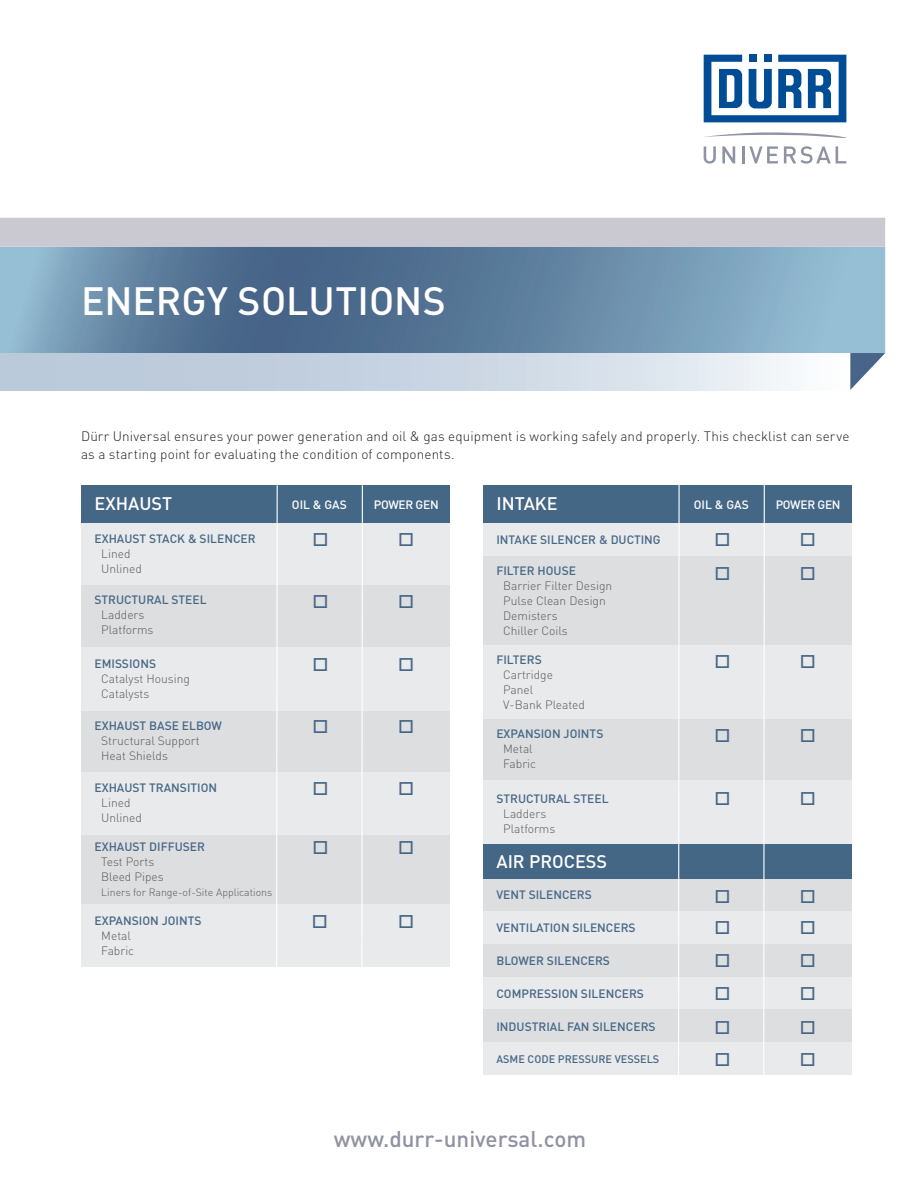
<style>
.page{position:relative;width:918px;height:1188px;background:#fff}
.page>*{position:absolute;margin:0;border:0;box-sizing:border-box;transform-origin:0 0}
.t1{font:500 39px "DIN Pro";color:#fff}
.t2{font:500 22.5px "DIN Pro";color:#8f92a2}
.t3{font:500 18px "DIN";color:#fff}
.t4{font:18px/32.7px "Wingdings";color:#456786;text-align:justify}
.t5{font:300 13.5px/18px "DIN";letter-spacing:.01em;color:#231f20}
.t6{font:500 12px "DIN";color:#456786}
.t7{font:300 12px/15px "DIN";color:#57585a}
.t8{font:500 12px "DIN";letter-spacing:-.025em;color:#fff}
.t9{font:500 10.8px "DIN";color:#456786}
.t10{font:300 10.5px "DIN";color:#57585a}
</style>
<div class="page">
<svg style="left:0;top:248px;width:885px;height:105px;background:#698ba8"></svg>
<div style="left:0;top:218px;width:885px;height:30px;background:#cac8d1"></div>
<div style="left:0;top:353px;width:850px;height:38px;background:linear-gradient(to right,#afc0d4,#eff3f7)"></div>
<svg style="left:850px;top:353px;width:35px;height:37px"></svg>
<svg style="left:704px;top:146px;width:12px;height:18px"></svg>
<svg style="left:722px;top:146px;width:13px;height:17px"></svg>
<hr style="left:742px;top:146px;width:3px;height:17px;background:#8f92a2">
<svg style="left:749px;top:146px;width:29px;height:17px"></svg>
<svg style="left:784px;top:146px;width:62px;height:18px"></svg>
<svg style="left:704px;top:55px;width:142px;height:67px"></svg>
<svg style="left:704px;top:132px;width:143px;height:6px"></svg>
<div style="left:483px;top:522px;width:369px;height:35px;background:#e9eaeb"></div>
<div style="left:483px;top:879px;width:369px;height:32px;background:#dddee0"></div>
<div style="left:483px;top:911px;width:369px;height:33px;background:#e9eaeb"></div>
<div style="left:483px;top:944px;width:369px;height:33px;background:#dddee0"></div>
<div style="left:483px;top:977px;width:369px;height:33px;background:#e9eaeb"></div>
<div style="left:483px;top:1010px;width:369px;height:34px;background:#dddee0"></div>
<div style="left:483px;top:1043px;width:369px;height:32px;background:#e9eaeb"></div>
<div style="left:81px;top:583px;width:369px;height:65px;background:#dddee0"></div>
<div style="left:81px;top:835px;width:369px;height:70px;background:#dddee0"></div>
<div style="left:81px;top:522px;width:369px;height:63px;background:#e9eaeb"></div>
<div style="left:81px;top:709px;width:369px;height:63px;background:#dddee0"></div>
<div style="left:81px;top:904px;width:369px;height:63px;background:#e9eaeb"></div>
<div style="left:81px;top:647px;width:369px;height:63px;background:#e9eaeb"></div>
<div style="left:81px;top:772px;width:369px;height:62px;background:#e9eaeb"></div>
<div style="left:483px;top:556px;width:369px;height:89px;background:#dddee0"></div>
<div style="left:483px;top:779px;width:369px;height:69px;background:#e9eaeb"></div>
<div style="left:483px;top:718px;width:369px;height:62px;background:#dddee0"></div>
<div style="left:483px;top:645px;width:369px;height:74px;background:#e9eaeb"></div>
<div style="left:81px;top:485px;width:369px;height:38px;background:#456786"></div>
<div style="left:483px;top:485px;width:369px;height:38px;background:#456786"></div>
<div style="left:483px;top:844px;width:369px;height:35px;background:#456786"></div>
<svg style="left:276px;top:485px;width:2px;height:482px"></svg>
<svg style="left:677px;top:485px;width:3px;height:590px"></svg>
<svg style="left:361px;top:485px;width:3px;height:482px"></svg>
<svg style="left:763px;top:485px;width:2px;height:590px"></svg>
<h1 class="t1" style="left:81px;top:269px;width:366px">ENERGY SOLUTIONS</h1>
<p class="t5" style="left:81px;top:427px;width:770px">Dürr Universal ensures your power generation and oil &amp; gas equipment is working safely and properly. This checklist can serve as a starting point for evaluating the condition of components.</p>
<h3 class="t3" style="left:94px;top:492px;width:79px">EXHAUST</h3>
<h3 class="t3" style="left:496px;top:492px;width:63px">INTAKE</h3>
<p class="t8" style="left:374px;top:497px;width:66px">POWER GEN</p>
<p class="t8" style="left:776px;top:497px;width:66px">POWER GEN</p>
<p class="t8" style="left:292px;top:497px;width:56px">OIL &amp; GAS</p>
<p class="t8" style="left:694px;top:497px;width:56px">OIL &amp; GAS</p>
<p class="t6" style="left:94px;top:531px;width:163px">EXHAUST STACK &amp; SILENCER</p>
<p class="t7" style="left:101px;top:546px;width:42px">Lined<br>Unlined</p>
<p class="t6" style="left:94px;top:592px;width:114px">STRUCTURAL STEEL</p>
<p class="t7" style="left:101px;top:607px;width:54px">Ladders<br>Platforms</p>
<p class="t6" style="left:94px;top:656px;width:63px">EMISSIONS</p>
<p class="t7" style="left:101px;top:671px;width:90px">Catalyst Housing<br>Catalysts</p>
<p class="t6" style="left:94px;top:718px;width:129px">EXHAUST BASE ELBOW</p>
<p class="t7" style="left:101px;top:733px;width:100px">Structural Support<br>Heat Shields</p>
<p class="t6" style="left:94px;top:780px;width:124px">EXHAUST TRANSITION</p>
<p class="t7" style="left:101px;top:795px;width:42px">Lined<br>Unlined</p>
<p class="t6" style="left:94px;top:839px;width:112px">EXHAUST DIFFUSER</p>
<p class="t7" style="left:101px;top:854px;width:64px">Test Ports<br>Bleed Pipes</p>
<p class="t10" style="left:101px;top:886px;width:173px">Liners for Range-of-Site Applications</p>
<p class="t6" style="left:94px;top:913px;width:109px">EXPANSION JOINTS</p>
<p class="t7" style="left:101px;top:928px;width:34px">Metal<br>Fabric</p>
<p class="t6" style="left:496px;top:532px;width:166px">INTAKE SILENCER &amp; DUCTING</p>
<p class="t6" style="left:496px;top:563px;width:81px">FILTER HOUSE</p>
<p class="t7" style="left:503px;top:578px;width:111px">Barrier Filter Design<br>Pulse Clean Design<br>Demisters<br>Chiller Coils</p>
<p class="t6" style="left:496px;top:652px;width:47px">FILTERS</p>
<p class="t7" style="left:503px;top:667px;width:83px">Cartridge<br>Panel<br>V-Bank Pleated</p>
<p class="t6" style="left:496px;top:726px;width:109px">EXPANSION JOINTS</p>
<p class="t7" style="left:503px;top:741px;width:34px">Metal<br>Fabric</p>
<p class="t6" style="left:496px;top:791px;width:114px">STRUCTURAL STEEL</p>
<p class="t7" style="left:503px;top:806px;width:54px">Ladders<br>Platforms</p>
<h3 class="t3" style="left:496px;top:850px;width:112px">AIR PROCESS</h3>
<p class="t6" style="left:496px;top:887px;width:97px">VENT SILENCERS</p>
<p class="t6" style="left:496px;top:920px;width:141px">VENTILATION SILENCERS</p>
<p class="t6" style="left:496px;top:953px;width:115px">BLOWER SILENCERS</p>
<p class="t6" style="left:496px;top:986px;width:149px">COMPRESSION SILENCERS</p>
<p class="t6" style="left:496px;top:1019px;width:161px">INDUSTRIAL FAN SILENCERS</p>
<p class="t9" style="left:496px;top:1052px;width:164px">ASME CODE PRESSURE VESSELS</p>
<h2 class="t2" style="left:334px;top:1121px;width:254px">www.durr-universal.com</h2>
<h3 class="t4" style="left:714px;top:880px;width:18px">□ □ □ □ □ □</h3>
<h3 class="t4" style="left:800px;top:880px;width:18px">□ □ □ □ □ □</h3>
</div>
